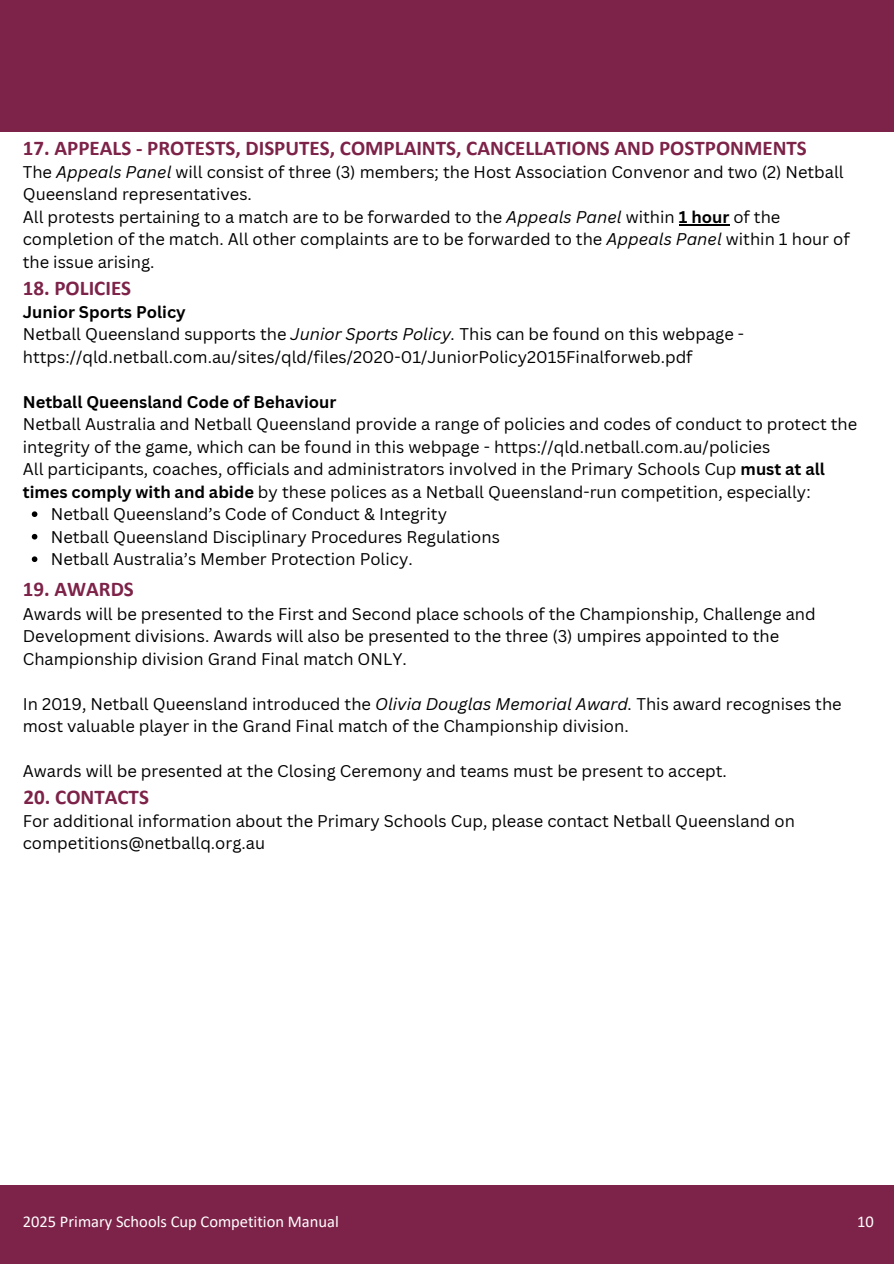
<style>
.page{position:relative;width:894px;height:1264px;background:#fff}
.page>*{position:absolute;margin:0;border:0;box-sizing:border-box;transform-origin:0 0}
.t1{font:700 21px "Calibri";color:#7d2248}
.t2{font:16.5px/22.5px "Canva Sans";color:#000}
.t3{font:700 16.5px "Canva Sans";color:#000}
.t4{font:16.5px "Calibri";color:#fff}
.s1{font-style:italic}
.s2{font-weight:700}
</style>
<div class="page">
<div style="left:0;top:0;width:893px;height:132px;background:#7d2248"></div>
<div style="left:0;top:1185px;width:893px;height:78px;background:#7d2248"></div>
<hr style="left:678px;top:224px;width:51px;height:1px;background:#000">
<svg style="left:32px;top:511px;width:5px;height:6px"></svg>
<svg style="left:32px;top:534px;width:5px;height:5px"></svg>
<svg style="left:32px;top:556px;width:5px;height:6px"></svg>
<p class="t1" style="left:23px;top:139px;width:785px">17. APPEALS - PROTESTS, DISPUTES, COMPLAINTS, CANCELLATIONS AND POSTPONMENTS</p>
<p class="t2" style="left:23px;top:160px;width:822px">The <span class="s1">Appeals Panel</span> will consist of three (3) members; the Host Association Convenor and two (2) Netball<br>Queensland representatives.</p>
<h1 class="t2" style="left:23px;top:205px;width:828px">All protests pertaining to a match are to be forwarded to the <span class="s1">Appeals Panel</span> within <span class="s2">1 hour</span> of the completion of the match. All other complaints are to be forwarded to the <span class="s1">Appeals Panel</span> within 1 hour of the issue arising.</h1>
<p class="t1" style="left:23px;top:279px;width:110px">18. POLICIES</p>
<p class="t3" style="left:23px;top:300px;width:164px">Junior Sports Policy</p>
<p class="t2" style="left:23px;top:322px;width:722px">Netball Queensland supports the <span class="s1">Junior Sports Policy.</span> This can be found on this webpage - https://qld.netball.com.au/sites/qld/files/2020-01/JuniorPolicy2015Finalforweb.pdf</p>
<p class="t3" style="left:23px;top:390px;width:315px">Netball Queensland Code of Behaviour</p>
<p class="t2" style="left:23px;top:412px;width:835px">Netball Australia and Netball Queensland provide a range of policies and codes of conduct to protect the integrity of the game, which can be found in this webpage - https://qld.netball.com.au/policies</p>
<h1 class="t2" style="left:23px;top:457px;width:803px">All participants, coaches, officials and administrators involved in the Primary Schools Cup <span class="s2">must at all times comply with and abide</span> by these polices as a Netball Queensland-run competition, especially:</h1>
<p class="t2" style="left:51px;top:502px;width:397px">Netball Queensland’s Code of Conduct &amp; Integrity</p>
<p class="t2" style="left:51px;top:525px;width:450px">Netball Queensland Disciplinary Procedures Regulations</p>
<p class="t2" style="left:51px;top:547px;width:363px">Netball Australia’s Member Protection Policy.</p>
<h1 class="t1" style="left:23px;top:580px;width:113px">19. AWARDS</h1>
<p class="t2" style="left:23px;top:602px;width:794px">Awards will be presented to the First and Second place schools of the Championship, Challenge and<br>Development divisions. Awards will also be presented to the three (3) umpires appointed to the<br>Championship division Grand Final match ONLY.</p>
<p class="t2" style="left:23px;top:692px;width:820px">In 2019, Netball Queensland introduced the <span class="s1">Olivia Douglas Memorial Award.</span> This award recognises the most valuable player in the Grand Final match of the Championship division.</p>
<p class="t2" style="left:23px;top:759px;width:705px">Awards will be presented at the Closing Ceremony and teams must be present to accept.</p>
<p class="t1" style="left:24px;top:788px;width:127px">20. CONTACTS</p>
<p class="t2" style="left:23px;top:809px;width:773px">For additional information about the Primary Schools Cup, please contact Netball Queensland on competitions@netballq.org.au</p>
<p class="t4" style="left:23px;top:1214px;width:317px">2025 Primary Schools Cup Competition Manual</p>
<h1 class="t4" style="left:857px;top:1214px;width:18px">10</h1>
</div>
